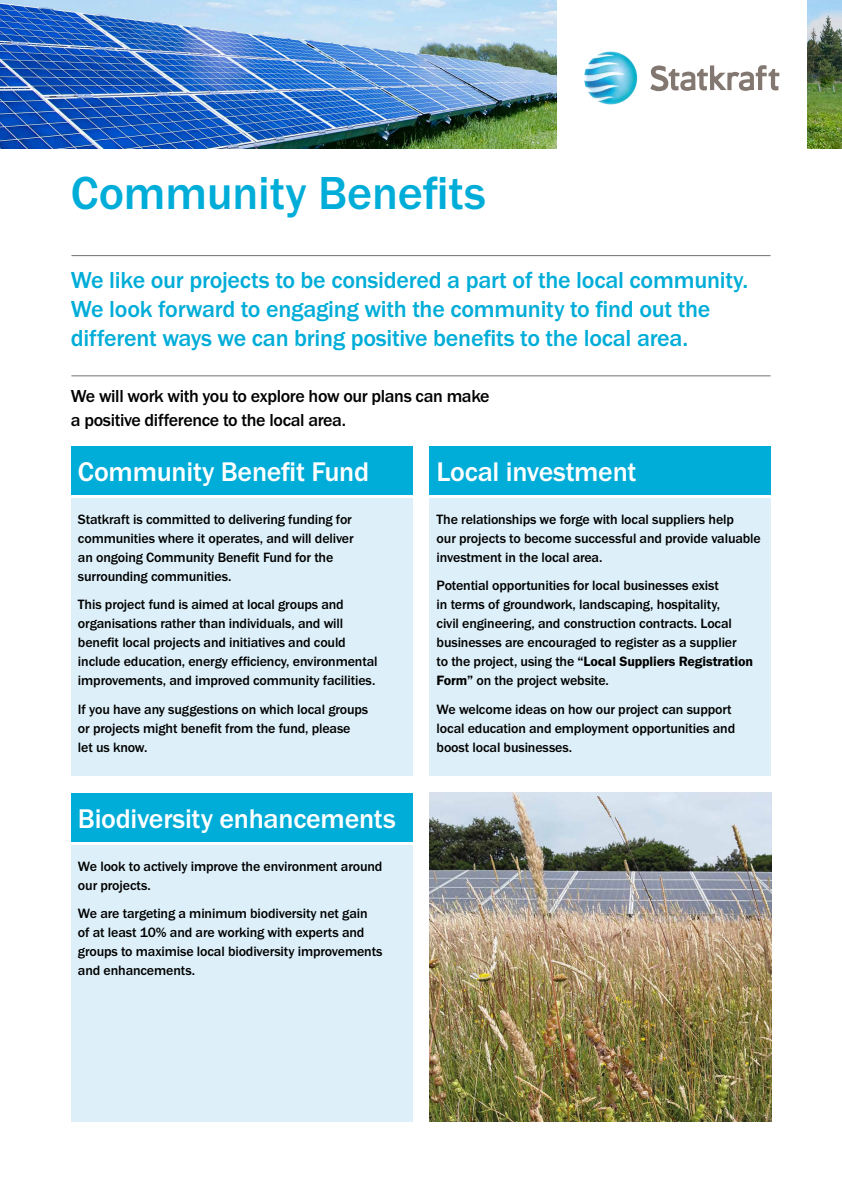
<style>
.page{position:relative;width:842px;height:1192px;background:#fff}
.page>*{position:absolute;margin:0;border:0;box-sizing:border-box;transform-origin:0 0}
.t1{font:500 48px "Franklin Gothic URW";letter-spacing:-.005em;color:#00add8}
.t2{font:500 28px "Franklin Gothic URW";letter-spacing:-.01em;color:#fff}
.t3{font:500 24px/29px "Franklin Gothic URW";letter-spacing:-.01em;color:#00add8}
.t4{font:500 18px/24px "Franklin Gothic URW";letter-spacing:-.02em;color:#000}
.t5{font:500 14px/19px "Franklin Gothic URW";letter-spacing:-.01em;color:#000}
.t6{font:14px "Franklin Gothic URW Dem";letter-spacing:-.01em;color:#000}
.s1{font-family:"Franklin Gothic URW";font-weight:500}
.s2{font-family:"Franklin Gothic URW Dem";font-weight:400}
</style>
<div class="page">
<img style="left:0;top:0;width:842px;height:149px">
<div style="left:71px;top:845px;width:341px;height:276px;background:#ddf0f9"></div>
<div style="left:557px;top:0;width:249px;height:150px;background:#fff"></div>
<svg style="left:650px;top:65px;width:129px;height:26px"></svg>
<img style="left:584px;top:51px;width:53px;height:54px;border-radius:27px">
<hr style="left:71px;top:255px;width:699px;height:1px;background:#706f6f">
<hr style="left:71px;top:376px;width:699px;height:1px;background:#706f6f">
<img style="left:429px;top:793px;width:342px;height:328px">
<div style="left:71px;top:446px;width:341px;height:49px;background:#00add8"></div>
<div style="left:71px;top:793px;width:341px;height:48px;background:#00add8"></div>
<div style="left:429px;top:446px;width:342px;height:49px;background:#00add8"></div>
<div style="left:71px;top:498px;width:341px;height:278px;background:#ddf0f9"></div>
<div style="left:429px;top:498px;width:342px;height:278px;background:#ddf0f9"></div>
<h1 class="t1" style="left:71px;top:163px;width:417px">Community Benefits</h1>
<h3 class="t3" style="left:71px;top:265px;width:679px">We like our projects to be considered a part of the local community.<br>We look forward to engaging with the community to find out the different ways we can bring positive benefits to the local area.</h3>
<p class="t4" style="left:71px;top:383px;width:420px">We will work with you to explore how our plans can make a positive difference to the local area.</p>
<h2 class="t2" style="left:78px;top:454px;width:293px">Community Benefit Fund</h2>
<p class="t5" style="left:78px;top:510px;width:277px">Statkraft is committed to delivering funding for communities where it operates, and will deliver an ongoing Community Benefit Fund for the surrounding communities.</p>
<p class="t5" style="left:78px;top:595px;width:301px">This project fund is aimed at local groups and organisations rather than individuals, and will benefit local projects and initiatives and could include education, energy efficiency, environmental improvements, and improved community facilities.</p>
<p class="t5" style="left:78px;top:700px;width:292px">If you have any suggestions on which local groups or projects might benefit from the fund, please let us know.</p>
<h2 class="t2" style="left:78px;top:801px;width:319px">Biodiversity enhancements</h2>
<p class="t5" style="left:78px;top:856px;width:306px">We look to actively improve the environment around our projects.</p>
<p class="t5" style="left:78px;top:904px;width:306px">We are targeting a minimum biodiversity net gain of at least 10% and are working with experts and groups to maximise local biodiversity improvements and enhancements.</p>
<h2 class="t2" style="left:437px;top:454px;width:201px">Local investment</h2>
<p class="t5" style="left:437px;top:510px;width:326px">The relationships we forge with local suppliers help<br>our projects to become successful and provide valuable investment in the local area.</p>
<p class="t5" style="left:437px;top:576px;width:302px">Potential opportunities for local businesses exist<br>in terms of groundwork, landscaping, hospitality, civil engineering, and construction contracts. Local businesses are encouraged to register as a supplier</p>
<p class="t6" style="left:437px;top:653px;width:318px"><span class="s1">to the project, using the</span> “Local Suppliers Registration</p>
<p class="t5" style="left:437px;top:666px;width:296px;line-height:28.5px"><span class="s2">Form”</span> on the project website.<br>We welcome ideas on how our project can support</p>
<p class="t5" style="left:437px;top:719px;width:300px">local education and employment opportunities and boost local businesses.</p>
</div>
